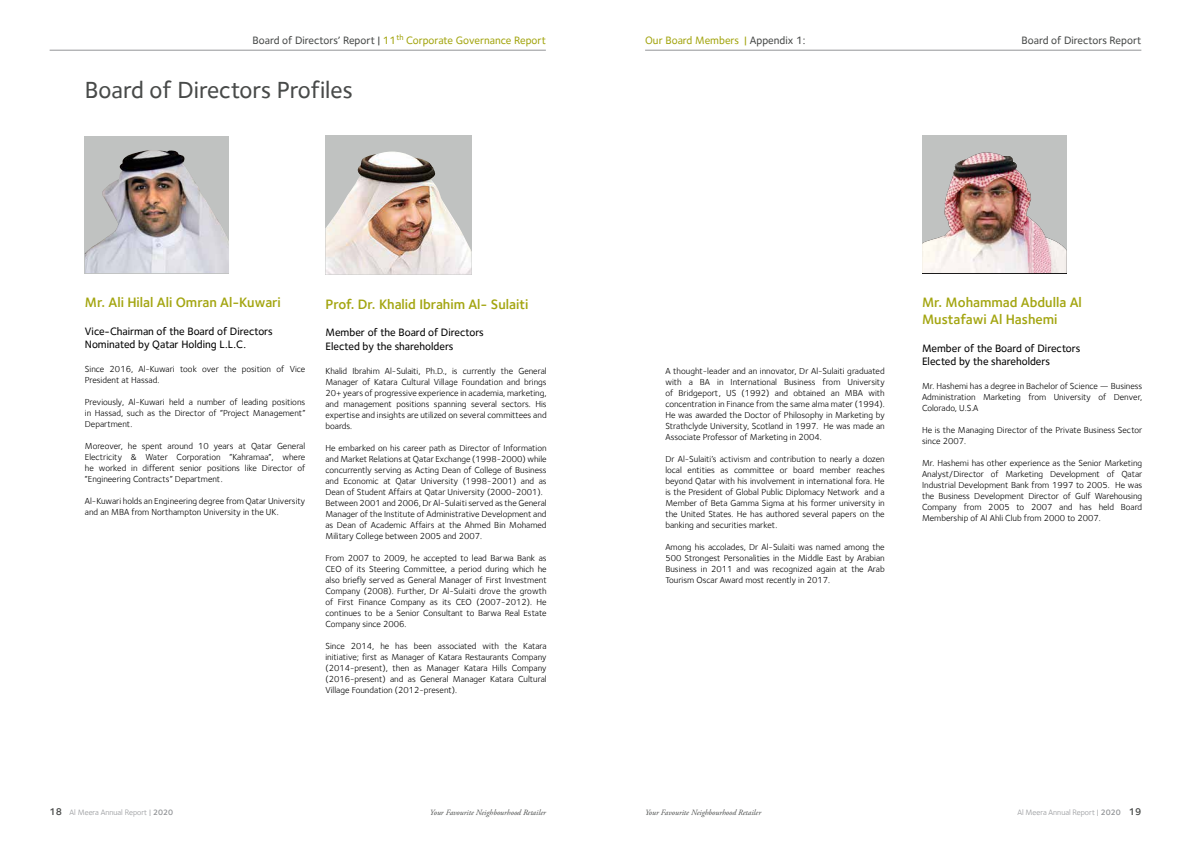
<style>
.page{position:relative;width:1191px;height:842px;background:#fff}
.page>*{position:absolute;margin:0;border:0;box-sizing:border-box;transform-origin:0 0}
.t1{font:500 24px "Foundry Sterling";color:#484a49}
.t2{font:600 14px/16.8px "Foundry Sterling";color:#a3a510}
.t3{font:500 11px/13.2px "Foundry Sterling";color:#000}
.t4{font:500 11px "Foundry Sterling";color:#a3a510}
.t5{font:500 11px "Foundry Sterling";color:#484a49}
.t6{font:9px/11px "Foundry Sterling";color:#000;text-align:justify}
.t7{font:italic 8px "Adobe Garamond Pro";color:#484a49}
.t8{font:8px "Foundry Sterling";color:#939598}
.s1{color:#484a49}
.s2{font-weight:600;font-size:10px;color:#484a49}
.s3{font-weight:600}
</style>
<div class="page">
<hr style="left:1188px;top:824px;width:3px;height:18px;background:#000">
<hr style="left:50px;top:50px;width:496px;height:1px;background:#939598">
<hr style="left:645px;top:50px;width:496px;height:1px;background:#939598">
<div style="left:85px;top:136px;width:144px;height:137px;background:#c0c2c1"></div>
<img style="left:85px;top:150px;width:144px;height:123px">
<div style="left:922px;top:135px;width:144px;height:138px;background:#c0c2c1"></div>
<img style="left:922px;top:152px;width:144px;height:121px">
<div style="left:325px;top:136px;width:146px;height:139px;background:#c0c2c1"></div>
<img style="left:325px;top:152px;width:146px;height:123px">
<p class="t4" style="left:252px;top:34px;width:295px"><span class="s1">Board of Directors’ Report |</span> 11<sup>th</sup> Corporate Governance Report</p>
<h1 class="t1" style="left:85px;top:76px;width:269px">Board of Directors Profiles</h1>
<h2 class="t2" style="left:85px;top:294px;width:197px">Mr. Ali Hilal Ali Omran Al-Kuwari</h2>
<p class="t3" style="left:85px;top:325px;width:189px">Vice-Chairman of the Board of Directors<br>Nominated by Qatar Holding L.L.C.</p>
<p class="t6" style="left:85px;top:364px;width:222px">Since 2016, Al-Kuwari took over the position of Vice<br>President at Hassad.</p>
<p class="t6" style="left:85px;top:397px;width:222px">Previously, Al-Kuwari held a number of leading positions in Hassad, such as the Director of “Project Management” Department.</p>
<p class="t6" style="left:85px;top:441px;width:222px">Moreover, he spent around 10 years at Qatar General Electricity &amp; Water Corporation “Kahramaa”, where he worked in different senior positions like Director of “Engineering Contracts” Department.</p>
<p class="t6" style="left:85px;top:496px;width:222px">Al-Kuwari holds an Engineering degree from Qatar University and an MBA from Northampton University in the UK.</p>
<h2 class="t2" style="left:325px;top:296px;width:205px">Prof. Dr. Khalid Ibrahim Al- Sulaiti</h2>
<p class="t3" style="left:325px;top:326px;width:160px">Member of the Board of Directors<br>Elected by the shareholders</p>
<p class="t6" style="left:325px;top:365px;width:223px">Khalid Ibrahim Al-Sulaiti, Ph.D., is currently the General Manager of Katara Cultural Village Foundation and brings 20+ years of progressive experience in academia, marketing, and management positions spanning several sectors. His expertise and insights are utilized on several committees and boards.</p>
<p class="t6" style="left:325px;top:442px;width:223px;text-align:left">He embarked on his career path as Director of Information and Market Relations at Qatar Exchange (1998-2000) while concurrently serving as Acting Dean of College of Business and Economic at Qatar University (1998-2001) and as Dean of Student Affairs at Qatar University (2000-2001).<br>Between 2001 and 2006, Dr Al-Sulaiti served as the General Manager of the Institute of Administrative Development and as Dean of Academic Affairs at the Ahmed Bin Mohamed Military College between 2005 and 2007.</p>
<p class="t6" style="left:325px;top:552px;width:223px">From 2007 to 2009, he accepted to lead Barwa Bank as CEO of its Steering Committee, a period during which he also briefly served as General Manager of First Investment Company (2008). Further, Dr Al-Sulaiti drove the growth of First Finance Company as its CEO (2007-2012). He continues to be a Senior Consultant to Barwa Real Estate Company since 2006.</p>
<p class="t6" style="left:325px;top:640px;width:223px">Since 2014, he has been associated with the Katara initiative; first as Manager of Katara Restaurants Company (2014-present), then as Manager Katara Hills Company (2016-present) and as General Manager Katara Cultural Village Foundation (2012-present).</p>
<p class="t4" style="left:645px;top:34px;width:162px">Our Board Members | <span class="s1">Appendix 1:</span></p>
<p class="t5" style="left:1021px;top:34px;width:121px">Board of Directors Report</p>
<p class="t6" style="left:665px;top:365px;width:221px">A thought-leader and an innovator, Dr Al-Sulaiti graduated with a BA in International Business from University of Bridgeport, US (1992) and obtained an MBA with concentration in Finance from the same alma mater (1994).<br>He was awarded the Doctor of Philosophy in Marketing by Strathclyde University, Scotland in 1997. He was made an Associate Professor of Marketing in 2004.</p>
<p class="t6" style="left:665px;top:453px;width:221px">Dr Al-Sulaiti’s activism and contribution to nearly a dozen local entities as committee or board member reaches beyond Qatar with his involvement in international fora. He is the President of Global Public Diplomacy Network and a Member of Beta Gamma Sigma at his former university in the United States. He has authored several papers on the banking and securities market.</p>
<p class="t6" style="left:665px;top:541px;width:221px">Among his accolades, Dr Al-Sulaiti was named among the 500 Strongest Personalities in the Middle East by Arabian Business in 2011 and was recognized again at the Arab Tourism Oscar Award most recently in 2017.</p>
<h2 class="t2" style="left:922px;top:294px;width:161px">Mr. Mohammad Abdulla Al<br>Mustafawi Al Hashemi</h2>
<p class="t3" style="left:922px;top:341px;width:160px">Member of the Board of Directors<br>Elected by the shareholders</p>
<p class="t6" style="left:922px;top:381px;width:222px">Mr. Hashemi has a degree in Bachelor of Science — Business Administration Marketing from University of Denver, Colorado, U.S.A</p>
<p class="t6" style="left:922px;top:425px;width:222px">He is the Managing Director of the Private Business Sector since 2007.</p>
<p class="t6" style="left:922px;top:458px;width:222px">Mr. Hashemi has other experience as the Senior Marketing Analyst/Director of Marketing Development of Qatar Industrial Development Bank from 1997 to 2005. He was the Business Development Director of Gulf Warehousing Company from 2005 to 2007 and has held Board Membership of Al Ahli Club from 2000 to 2007.</p>
<p class="t8" style="left:50px;top:807px;width:125px"><span class="s2">18</span> Al Meera Annual Report | <span class="s3">2020</span></p>
<p class="t7" style="left:430px;top:807px;width:117px">Your Favourite Neighbourhood Retailer</p>
<p class="t7" style="left:645px;top:807px;width:117px">Your Favourite Neighbourhood Retailer</p>
<p class="t8" style="left:1017px;top:808px;width:125px">Al Meera Annual Report | <span class="s3">2020</span> <span class="s2">19</span></p>
</div>
